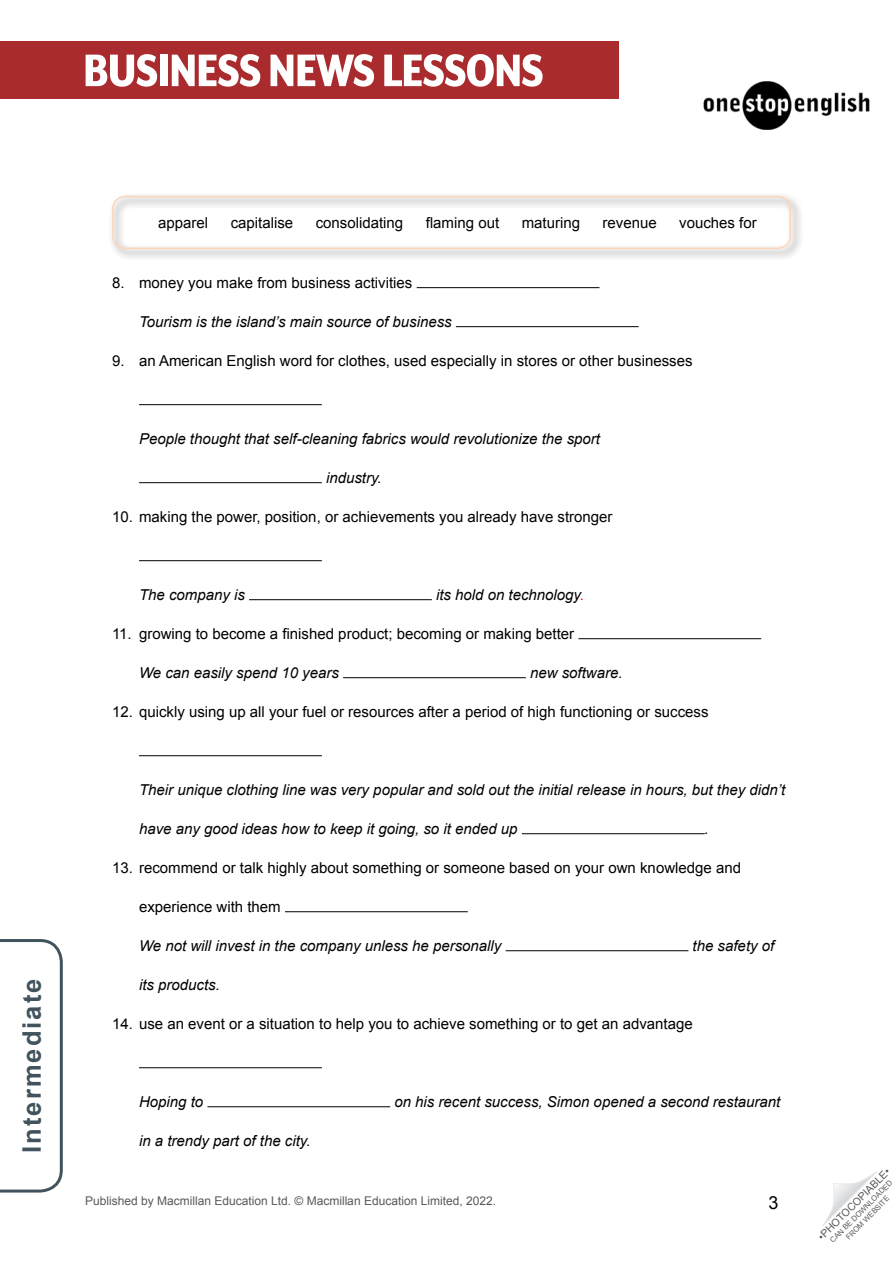
<style>
.page{position:relative;width:893px;height:1263px;background:#fff}
.page>*{position:absolute;margin:0;border:0;box-sizing:border-box;transform-origin:0 0}
.t1{font:800 52.5px "Mr Eaves XL Mod Nar OT";letter-spacing:-.015em;color:#fff}
.t2{font:700 25.5px "Arial";letter-spacing:.08em;color:#41535d}
.t3{font:18px "Arial";color:#000}
.WS__Word_Bank{font:15px "Arial";color:#000}
.t4{font:italic 15px "Arial";color:#000}
.t5{font:12px "Arial";color:#58595b}
.t6{font:10.5px "Arial";color:#58595b}
.t7{font:7.5px/9px "Arial";color:#58595b;text-align:center}
.s1{color:#f00}
</style>
<div class="page">
<svg style="left:822px;top:1171px;width:55px;height:55px"></svg>
<svg style="left:0;top:939px;width:63px;height:254px"></svg>
<div style="left:0;top:41px;width:619px;height:58px;background:#aa2b2e"></div>
<img style="left:703px;top:81px;width:167px;height:48px">
<div style="left:108px;top:192px;width:695px;height:70px;background:#000;opacity:.75"></div>
<div style="left:112px;top:196px;width:679px;height:53px;border:2px solid #fdd6b9;border-radius:13px"></div>
<hr style="left:417px;top:287px;width:182px;height:1px;background:#000">
<hr style="left:456px;top:326px;width:183px;height:1px;background:#000">
<hr style="left:139px;top:404px;width:183px;height:1px;background:#000">
<hr style="left:139px;top:482px;width:183px;height:1px;background:#000">
<hr style="left:139px;top:560px;width:183px;height:1px;background:#000">
<hr style="left:249px;top:599px;width:183px;height:1px;background:#000">
<hr style="left:578px;top:638px;width:183px;height:1px;background:#000">
<hr style="left:343px;top:677px;width:183px;height:1px;background:#000">
<hr style="left:139px;top:755px;width:183px;height:1px;background:#000">
<hr style="left:522px;top:833px;width:183px;height:1px;background:#000">
<hr style="left:285px;top:911px;width:183px;height:1px;background:#000">
<hr style="left:506px;top:950px;width:182px;height:1px;background:#000">
<hr style="left:139px;top:1067px;width:183px;height:1px;background:#000">
<hr style="left:207px;top:1106px;width:183px;height:1px;background:#000">
<h1 class="t1" style="left:83px;top:42px;width:462px">BUSINESS NEWS LESSONS</h1>
<h2 class="t2" style="left:15px;top:1153px;width:176px;rotate:-90deg">Intermediate</h2>
<p class="WS__Word_Bank" style="left:158px;top:213px;width:52px">apparel</p>
<p class="WS__Word_Bank" style="left:231px;top:213px;width:64px">capitalise</p>
<p class="WS__Word_Bank" style="left:316px;top:213px;width:89px">consolidating</p>
<p class="WS__Word_Bank" style="left:426px;top:213px;width:75px">flaming out</p>
<p class="WS__Word_Bank" style="left:522px;top:213px;width:60px">maturing</p>
<p class="WS__Word_Bank" style="left:603px;top:213px;width:56px">revenue</p>
<p class="WS__Word_Bank" style="left:679px;top:213px;width:79px">vouches for</p>
<p class="WS__Word_Bank" style="left:112px;top:273px;width:302px">8. money you make from business activities</p>
<p class="t4" style="left:139px;top:312px;width:314px">Tourism is the island’s main source of business</p>
<p class="WS__Word_Bank" style="left:112px;top:351px;width:582px">9. an American English word for clothes, used especially in stores or other businesses</p>
<p class="t4" style="left:139px;top:429px;width:463px">People thought that self-cleaning fabrics would revolutionize the sport</p>
<p class="t4" style="left:326px;top:468px;width:57px">industry.</p>
<p class="WS__Word_Bank" style="left:112px;top:507px;width:502px">10. making the power, position, or achievements you already have stronger</p>
<p class="t4" style="left:139px;top:585px;width:107px">The company is</p>
<p class="t4" style="left:436px;top:585px;width:150px">its hold on technology<span class="s1">.</span></p>
<p class="WS__Word_Bank" style="left:112px;top:624px;width:464px">11. growing to become a finished product; becoming or making better</p>
<p class="t4" style="left:139px;top:663px;width:201px">We can easily spend 10 years</p>
<p class="t4" style="left:530px;top:663px;width:94px">new software.</p>
<p class="WS__Word_Bank" style="left:112px;top:702px;width:598px">12. quickly using up all your fuel or resources after a period of high functioning or success</p>
<p class="t4" style="left:139px;top:780px;width:648px">Their unique clothing line was very popular and sold out the initial release in hours, but they didn’t</p>
<p class="t4" style="left:139px;top:819px;width:380px">have any good ideas how to keep it going, so it ended up</p>
<p class="t4" style="left:705px;top:819px;width:6px">.</p>
<p class="WS__Word_Bank" style="left:112px;top:858px;width:630px">13. recommend or talk highly about something or someone based on your own knowledge and</p>
<p class="WS__Word_Bank" style="left:139px;top:897px;width:143px">experience with them</p>
<p class="t4" style="left:139px;top:936px;width:364px">We not will invest in the company unless he personally</p>
<p class="t4" style="left:693px;top:936px;width:83px">the safety of</p>
<p class="t4" style="left:139px;top:975px;width:82px">its products.</p>
<p class="WS__Word_Bank" style="left:112px;top:1014px;width:582px">14. use an event or a situation to help you to achieve something or to get an advantage</p>
<p class="t4" style="left:139px;top:1092px;width:66px">Hoping to</p>
<p class="t4" style="left:394px;top:1092px;width:388px">on his recent success, Simon opened a second restaurant</p>
<p class="t4" style="left:139px;top:1131px;width:173px">in a trendy part of the city.</p>
<p class="t5" style="left:85px;top:1193px;width:413px">Published by Macmillan Education Ltd. © Macmillan Education Limited, 2022.</p>
<p class="t3" style="left:769px;top:1191px;width:12px">3</p>
<p class="t6" style="left:815px;top:1233px;width:99px;rotate:-45deg">•PHOTOCOPIABLE•</p>
<p class="t7" style="left:828px;top:1238px;width:86px;rotate:-45deg">CAN BE DOWNLOADED<br>FROM WEBSITE</p>
</div>
